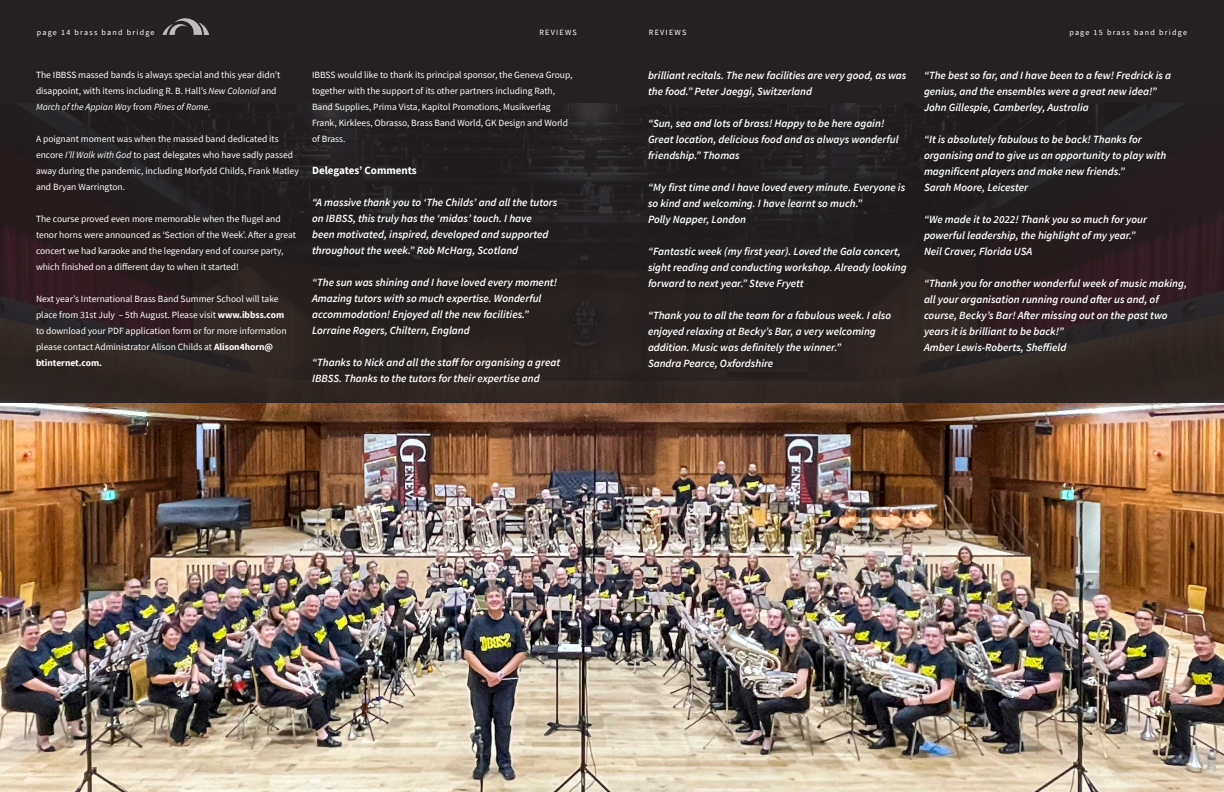
<style>
.page{position:relative;width:1224px;height:792px;background:#fff}
.page>*{position:absolute;margin:0;border:0;box-sizing:border-box;transform-origin:0 0}
.t1{font:italic 600 11px/16px "Source Sans Pro";color:#fff}
.t2{font:700 11px "Source Sans Pro";color:#fff}
.t3{font:9.5px/16px "Source Sans Pro";color:#fff}
.t4{font:8px "Source Sans Pro";letter-spacing:.16em;color:#fff}
.s1{font-style:italic}
.s2{font-weight:700}
</style>
<div class="page">
<img style="left:0;top:403px;width:1224px;height:389px">
<div style="left:0;top:0;width:1224px;height:403px;background:#231f20"></div>
<svg style="left:162px;top:18px;width:47px;height:17px"></svg>
<p class="t4" style="left:37px;top:27px;width:119px">page 14 brass band bridge</p>
<p class="t4" style="left:539px;top:28px;width:39px">REVIEWS</p>
<p class="t3" style="left:36px;top:67px;width:246px">The IBBSS massed bands is always special and this year didn’t disappoint, with items including R. B. Hall’s <span class="s1">New Colonial</span> and<br><span class="s1">March of the Appian Way</span> from <span class="s1">Pines of Rome.</span></p>
<p class="t3" style="left:36px;top:131px;width:264px">A poignant moment was when the massed band dedicated its encore <span class="s1">I’ll Walk with God</span> to past delegates who have sadly passed away during the pandemic, including Morfydd Childs, Frank Matley and Bryan Warrington.</p>
<p class="t3" style="left:36px;top:211px;width:261px">The course proved even more memorable when the flugel and tenor horns were announced as ‘Section of the Week’. After a great concert we had karaoke and the legendary end of course party, which finished on a different day to when it started!</p>
<p class="t3" style="left:36px;top:291px;width:252px">Next year’s International Brass Band Summer School will take place from 31st July – 5th August. Please visit <span class="s2">www.ibbss.com </span>to download your PDF application form or for more information please contact Administrator Alison Childs at <span class="s2">Alison4horn@ btinternet.com.</span></p>
<p class="t3" style="left:312px;top:67px;width:262px">IBBSS would like to thank its principal sponsor, the Geneva Group, together with the support of its other partners including Rath, Band Supplies, Prima Vista, Kapitol Promotions, Musikverlag Frank, Kirklees, Obrasso, Brass Band World, GK Design and World of Brass.</p>
<p class="t2" style="left:312px;top:163px;width:106px">Delegates’ Comments</p>
<p class="t1" style="left:312px;top:194px;width:247px">“A massive thank you to ‘The Childs’ and all the tutors on IBBSS, this truly has the ‘midas’ touch. I have<br>been motivated, inspired, developed and supported throughout the week.” Rob McHarg, Scotland</p>
<p class="t1" style="left:312px;top:274px;width:247px">“The sun was shining and I have loved every moment!<br>Amazing tutors with so much expertise. Wonderful accommodation! Enjoyed all the new facilities.”</p>
<p class="t1" style="left:312px;top:322px;width:159px">Lorraine Rogers, Chiltern, England</p>
<p class="t1" style="left:312px;top:354px;width:250px">“Thanks to Nick and all the staff for organising a great<br>IBBSS. Thanks to the tutors for their expertise and</p>
<p class="t4" style="left:649px;top:28px;width:39px">REVIEWS</p>
<p class="t4" style="left:1069px;top:28px;width:119px">page 15 brass band bridge</p>
<p class="t1" style="left:648px;top:67px;width:260px">brilliant recitals. The new facilities are very good, as was the food.” Peter Jaeggi, Switzerland</p>
<p class="t1" style="left:648px;top:115px;width:252px">“Sun, sea and lots of brass! Happy to be here again!<br>Great location, delicious food and as always wonderful friendship.” Thomas</p>
<p class="t1" style="left:648px;top:179px;width:259px">“My first time and I have loved every minute. Everyone is so kind and welcoming. I have learnt so much.”</p>
<p class="t1" style="left:648px;top:211px;width:100px">Polly Napper, London</p>
<p class="t1" style="left:648px;top:243px;width:260px">“Fantastic week (my first year). Loved the Gala concert, sight reading and conducting workshop. Already looking forward to next year.” Steve Fryett</p>
<p class="t1" style="left:648px;top:307px;width:245px">“Thank you to all the team for a fabulous week. I also enjoyed relaxing at Becky’s Bar, a very welcoming addition. Music was definitely the winner.”</p>
<p class="t1" style="left:648px;top:355px;width:127px">Sandra Pearce, Oxfordshire</p>
<p class="t1" style="left:924px;top:67px;width:249px">“The best so far, and I have been to a few! Fredrick is a genius, and the ensembles were a great new idea!”</p>
<p class="t1" style="left:924px;top:99px;width:166px">John Gillespie, Camberley, Australia</p>
<p class="t1" style="left:924px;top:131px;width:244px">“It is absolutely fabulous to be back! Thanks for organising and to give us an opportunity to play with magnificent players and make new friends.”</p>
<p class="t1" style="left:924px;top:179px;width:106px">Sarah Moore, Leicester</p>
<p class="t1" style="left:924px;top:211px;width:225px">“We made it to 2022! Thank you so much for your powerful leadership, the highlight of my year.”</p>
<p class="t1" style="left:924px;top:243px;width:110px">Neil Craver, Florida USA</p>
<p class="t1" style="left:924px;top:275px;width:265px">“Thank you for another wonderful week of music making, all your organisation running round after us and, of course, Becky’s Bar! After missing out on the past two years it is brilliant to be back!”</p>
<p class="t1" style="left:924px;top:339px;width:144px">Amber Lewis-Roberts, Sheffield</p>
</div>
